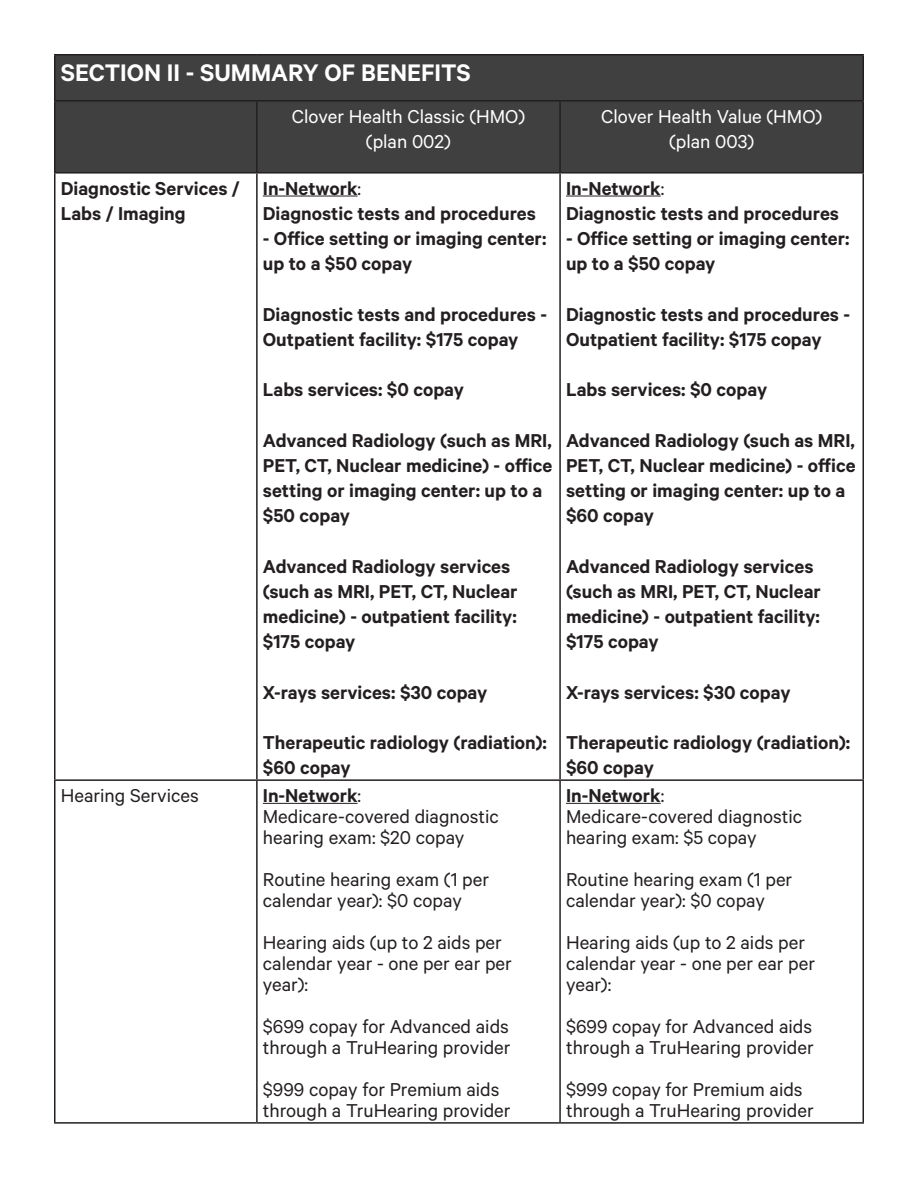
<style>
.page{position:relative;width:918px;height:1188px;background:#fff}
.page>*{position:absolute;margin:0;border:0;box-sizing:border-box;transform-origin:0 0}
.t1{font:600 27px "Calibre";color:#fff}
.t2{font:600 21px/25.2px "Calibre";color:#231f20}
.t3{font:21px/21px "Calibre";color:#231f20}
.t4{font:21px/25.2px "Calibre";color:#fff;text-align:center}
.s1{font-weight:400}
</style>
<div class="page">
<div style="left:56px;top:56px;width:806px;height:116px;background:#404040"></div>
<hr style="left:54px;top:54px;width:203px;height:2px;background:#231f20">
<hr style="left:54px;top:56px;width:2px;height:44px;background:#231f20">
<hr style="left:257px;top:54px;width:303px;height:2px;background:#231f20">
<hr style="left:560px;top:54px;width:304px;height:2px;background:#231f20">
<hr style="left:862px;top:56px;width:2px;height:44px;background:#231f20">
<hr style="left:54px;top:100px;width:203px;height:2px;background:#231f20">
<hr style="left:54px;top:102px;width:2px;height:70px;background:#231f20">
<hr style="left:257px;top:100px;width:303px;height:2px;background:#231f20">
<hr style="left:256px;top:102px;width:2px;height:70px;background:#231f20">
<hr style="left:560px;top:100px;width:304px;height:2px;background:#231f20">
<hr style="left:559px;top:102px;width:2px;height:70px;background:#231f20">
<hr style="left:862px;top:102px;width:2px;height:70px;background:#231f20">
<hr style="left:54px;top:172px;width:203px;height:2px;background:#231f20">
<hr style="left:54px;top:174px;width:2px;height:605px;background:#231f20">
<hr style="left:257px;top:172px;width:303px;height:2px;background:#231f20">
<hr style="left:256px;top:174px;width:2px;height:605px;background:#231f20">
<hr style="left:560px;top:172px;width:304px;height:2px;background:#231f20">
<hr style="left:559px;top:174px;width:2px;height:605px;background:#231f20">
<hr style="left:862px;top:174px;width:2px;height:605px;background:#231f20">
<hr style="left:54px;top:779px;width:203px;height:2px;background:#231f20">
<hr style="left:54px;top:781px;width:2px;height:341px;background:#231f20">
<hr style="left:257px;top:779px;width:303px;height:2px;background:#231f20">
<hr style="left:256px;top:781px;width:2px;height:341px;background:#231f20">
<hr style="left:560px;top:779px;width:304px;height:2px;background:#231f20">
<hr style="left:559px;top:781px;width:2px;height:341px;background:#231f20">
<hr style="left:862px;top:781px;width:2px;height:341px;background:#231f20">
<hr style="left:54px;top:1122px;width:203px;height:2px;background:#231f20">
<hr style="left:257px;top:1122px;width:303px;height:2px;background:#231f20">
<hr style="left:560px;top:1122px;width:304px;height:2px;background:#231f20">
<hr style="left:263px;top:196px;width:95px;height:1px;background:#231f20">
<hr style="left:566px;top:196px;width:95px;height:1px;background:#231f20">
<hr style="left:263px;top:803px;width:95px;height:1px;background:#231f20">
<hr style="left:566px;top:803px;width:95px;height:1px;background:#231f20">
<p class="t1" style="left:61px;top:57px;width:412px">SECTION II - SUMMARY OF BENEFITS</p>
<p class="t4" style="left:292px;top:103px;width:235px">Clover Health Classic (HMO) (plan 002)</p>
<p class="t4" style="left:601px;top:103px;width:222px">Clover Health Value (HMO) (plan 003)</p>
<h4 class="t2" style="left:61px;top:175px;width:181px">Diagnostic Services /<br>Labs / Imaging</h4>
<p class="t2" style="left:263px;top:175px;width:100px">In-Network<span class="s1">:</span></p>
<p class="t2" style="left:566px;top:175px;width:100px">In-Network<span class="s1">:</span></p>
<p class="t2" style="left:566px;top:200px;width:275px">Diagnostic tests and procedures</p>
<p class="t2" style="left:566px;top:225px;width:285px">- Office setting or imaging center: up to a $50 copay</p>
<p class="t2" style="left:566px;top:301px;width:286px">Diagnostic tests and procedures -<br>Outpatient facility: $175 copay</p>
<p class="t2" style="left:566px;top:376px;width:203px">Labs services: $0 copay</p>
<p class="t2" style="left:566px;top:427px;width:291px">Advanced Radiology (such as MRI,<br>PET, CT, Nuclear medicine) - office setting or imaging center: up to a $60 copay</p>
<p class="t2" style="left:566px;top:553px;width:256px">Advanced Radiology services (such as MRI, PET, CT, Nuclear medicine) - outpatient facility: $175 copay</p>
<p class="t2" style="left:566px;top:679px;width:226px">X-rays services: $30 copay</p>
<p class="t2" style="left:566px;top:729px;width:286px">Therapeutic radiology (radiation): $60 copay</p>
<p class="t2" style="left:263px;top:200px;width:275px">Diagnostic tests and procedures</p>
<p class="t2" style="left:263px;top:225px;width:285px">- Office setting or imaging center: up to a $50 copay</p>
<p class="t2" style="left:263px;top:301px;width:286px">Diagnostic tests and procedures -<br>Outpatient facility: $175 copay</p>
<p class="t2" style="left:263px;top:376px;width:203px">Labs services: $0 copay</p>
<p class="t2" style="left:263px;top:427px;width:291px">Advanced Radiology (such as MRI,<br>PET, CT, Nuclear medicine) - office setting or imaging center: up to a $50 copay</p>
<p class="t2" style="left:263px;top:553px;width:256px">Advanced Radiology services (such as MRI, PET, CT, Nuclear medicine) - outpatient facility: $175 copay</p>
<p class="t2" style="left:263px;top:679px;width:226px">X-rays services: $30 copay</p>
<p class="t2" style="left:263px;top:729px;width:286px">Therapeutic radiology (radiation): $60 copay</p>
<h4 class="t3" style="left:61px;top:784px;width:140px">Hearing Services</h4>
<p class="t2" style="left:263px;top:782px;width:100px">In-Network<span class="s1">:</span></p>
<p class="t3" style="left:263px;top:805px;width:238px">Medicare-covered diagnostic hearing exam: $20 copay</p>
<p class="t3" style="left:263px;top:868px;width:228px">Routine hearing exam (1 per calendar year): $0 copay</p>
<p class="t3" style="left:263px;top:931px;width:251px">Hearing aids (up to 2 aids per calendar year - one per ear per year):</p>
<p class="t3" style="left:263px;top:1015px;width:249px">$699 copay for Advanced aids through a TruHearing provider</p>
<p class="t3" style="left:263px;top:1078px;width:249px">$999 copay for Premium aids through a TruHearing provider</p>
<p class="t2" style="left:566px;top:782px;width:100px">In-Network<span class="s1">:</span></p>
<p class="t3" style="left:566px;top:805px;width:238px">Medicare-covered diagnostic hearing exam: $5 copay</p>
<p class="t3" style="left:566px;top:868px;width:228px">Routine hearing exam (1 per calendar year): $0 copay</p>
<p class="t3" style="left:566px;top:931px;width:251px">Hearing aids (up to 2 aids per calendar year - one per ear per year):</p>
<p class="t3" style="left:566px;top:1015px;width:249px">$699 copay for Advanced aids through a TruHearing provider</p>
<p class="t3" style="left:566px;top:1078px;width:249px">$999 copay for Premium aids through a TruHearing provider</p>
</div>
